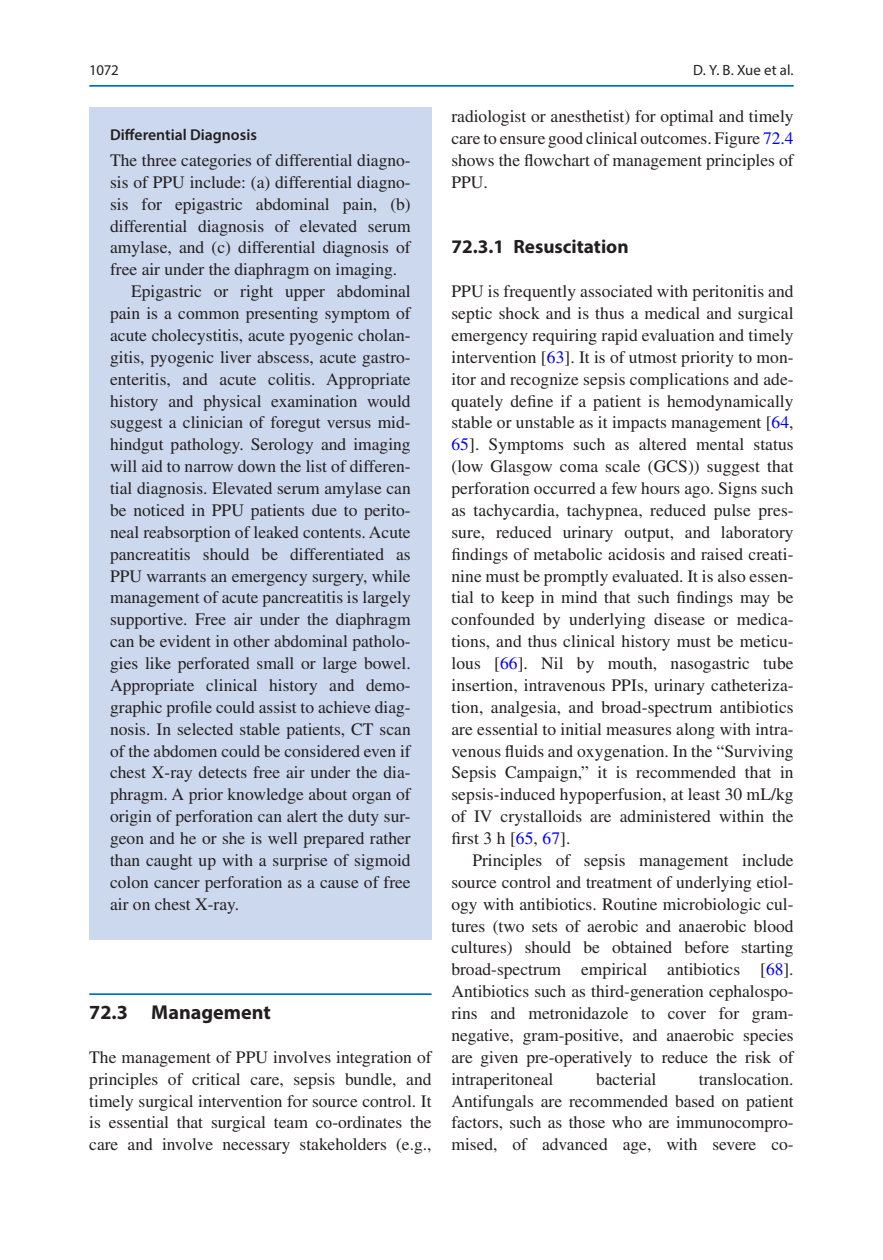
<style>
.page{position:relative;width:883px;height:1260px;background:#fff}
.page>*{position:absolute;margin:0;border:0;box-sizing:border-box;transform-origin:0 0}
._1_hd{font:700 20.12px "Myriad Pro";color:#231f20}
._2_hd{font:700 19.25px "Myriad Pro";color:#231f20}
.Text_flush{font:17.5px/21.9px "Times LT Std";color:#231f20;text-align:justify}
.Text{font:17.5px/21.9px "Times LT Std";color:#231f20;text-align:justify}
.B_1hd_Overview{font:600 15.75px "Myriad Pro";color:#231f20}
.t1{font:14.88px "Myriad Pro";letter-spacing:-.005em;color:#231f20}
.s1{color:#00f}
</style>
<div class="page">
<hr style="left:89px;top:993px;width:343px;height:2px;background:#0073bc">
<div style="left:89px;top:107px;width:343px;height:833px;background:#ccd8ed"></div>
<hr style="left:89px;top:85px;width:705px;height:2px;background:#0073bc">
<p class="t1" style="left:89px;top:61px;width:31px">1072</p>
<p class="B_1hd_Overview" style="left:110px;top:124px;width:148px">Differential Diagnosis</p>
<p class="Text_flush" style="left:110px;top:149px;width:302px">The three categories of differential diagno&shy;sis of PPU include: (a) differential diagno&shy;sis for epigastric abdominal pain, (b) differential diagnosis of elevated serum amylase, and (c) differential diagnosis of free air under the diaphragm on imaging.</p>
<p class="Text" style="left:110px;top:280px;width:302px;text-indent:21px">Epigastric or right upper abdominal pain is a common presenting symptom of acute cholecystitis, acute pyogenic cholan&shy;gitis, pyogenic liver abscess, acute gastro&shy;enteritis, and acute colitis. Appropriate history and physical examination would suggest a clinician of foregut versus mid&shy;hindgut pathology. Serology and imaging will aid to narrow down the list of differen&shy;tial diagnosis. Elevated serum amylase can be noticed in PPU patients due to perito&shy;neal reabsorption of leaked contents. Acute pancreatitis should be differentiated as PPU warrants an emergency surgery, while management of acute pancreatitis is largely supportive. Free air under the diaphragm can be evident in other abdominal patholo&shy;gies like perforated small or large bowel.<br>Appropriate clinical history and demo&shy;graphic profile could assist to achieve diag&shy;nosis. In selected stable patients, CT scan of the abdomen could be considered even if chest X-ray detects free air under the dia&shy;phragm. A prior knowledge about organ of origin of perforation can alert the duty sur&shy;geon and he or she is well prepared rather than caught up with a surprise of sigmoid colon cancer perforation as a cause of free air on chest X-ray.</p>
<h2 class="_1_hd" style="left:89px;top:999px;width:183px">72.3 Management</h2>
<p class="Text_flush" style="left:89px;top:1046px;width:344px">The management of PPU involves integration of principles of critical care, sepsis bundle, and timely surgical intervention for source control. It is essential that surgical team co-ordinates the care and involve necessary stakeholders (e.g.,</p>
<p class="t1" style="left:693px;top:61px;width:102px">D. Y. B. Xue et al.</p>
<p class="Text_flush" style="left:451px;top:105px;width:344px">radiologist or anesthetist) for optimal and timely care to ensure good clinical outcomes. Figure <span class="s1">72.4 </span>shows the flowchart of management principles of PPU.</p>
<h3 class="_2_hd" style="left:451px;top:234px;width:179px">72.3.1 Resuscitation</h3>
<p class="Text_flush" style="left:451px;top:280px;width:344px">PPU is frequently associated with peritonitis and septic shock and is thus a medical and surgical emergency requiring rapid evaluation and timely intervention [<span class="s1">63</span>]. It is of utmost priority to mon&shy;itor and recognize sepsis complications and ade&shy;quately define if a patient is hemodynamically stable or unstable as it impacts management [<span class="s1">64</span>, <span class="s1">65</span>]. Symptoms such as altered mental status (low Glasgow coma scale (GCS)) suggest that perforation occurred a few hours ago. Signs such as tachycardia, tachypnea, reduced pulse pres&shy;sure, reduced urinary output, and laboratory findings of metabolic acidosis and raised creati&shy;nine must be promptly evaluated. It is also essen&shy;tial to keep in mind that such findings may be confounded by underlying disease or medica&shy;tions, and thus clinical history must be meticu&shy;lous [<span class="s1">66</span>]. Nil by mouth, nasogastric tube insertion, intravenous PPIs, urinary catheteriza&shy;tion, analgesia, and broad-spectrum antibiotics are essential to initial measures along with intra&shy;venous fluids and oxygenation. In the “Surviving Sepsis Campaign,” it is recommended that in sepsis-induced hypoperfusion, at least 30 mL/kg of IV crystalloids are administered within the first 3 h [<span class="s1">65</span>, <span class="s1">67</span>].</p>
<p class="Text" style="left:451px;top:849px;width:344px;text-indent:21px">Principles of sepsis management include source control and treatment of underlying etiol&shy;ogy with antibiotics. Routine microbiologic cul&shy;tures (two sets of aerobic and anaerobic blood cultures) should be obtained before starting broad-spectrum empirical antibiotics [<span class="s1">68</span>].<br>Antibiotics such as third-generation cephalospo&shy;rins and metronidazole to cover for gram&shy;negative, gram-positive, and anaerobic species are given pre-operatively to reduce the risk of intraperitoneal</p>
<p class="Text" style="left:451px;top:1068px;width:344px;text-indent:248px">translocation.<br>Antifungals are recommended based on patient factors, such as those who are immunocompro&shy;mised, of advanced age, with severe co-</p>
<p class="Text" style="left:596px;top:1068px;width:62px">bacterial</p>
</div>
